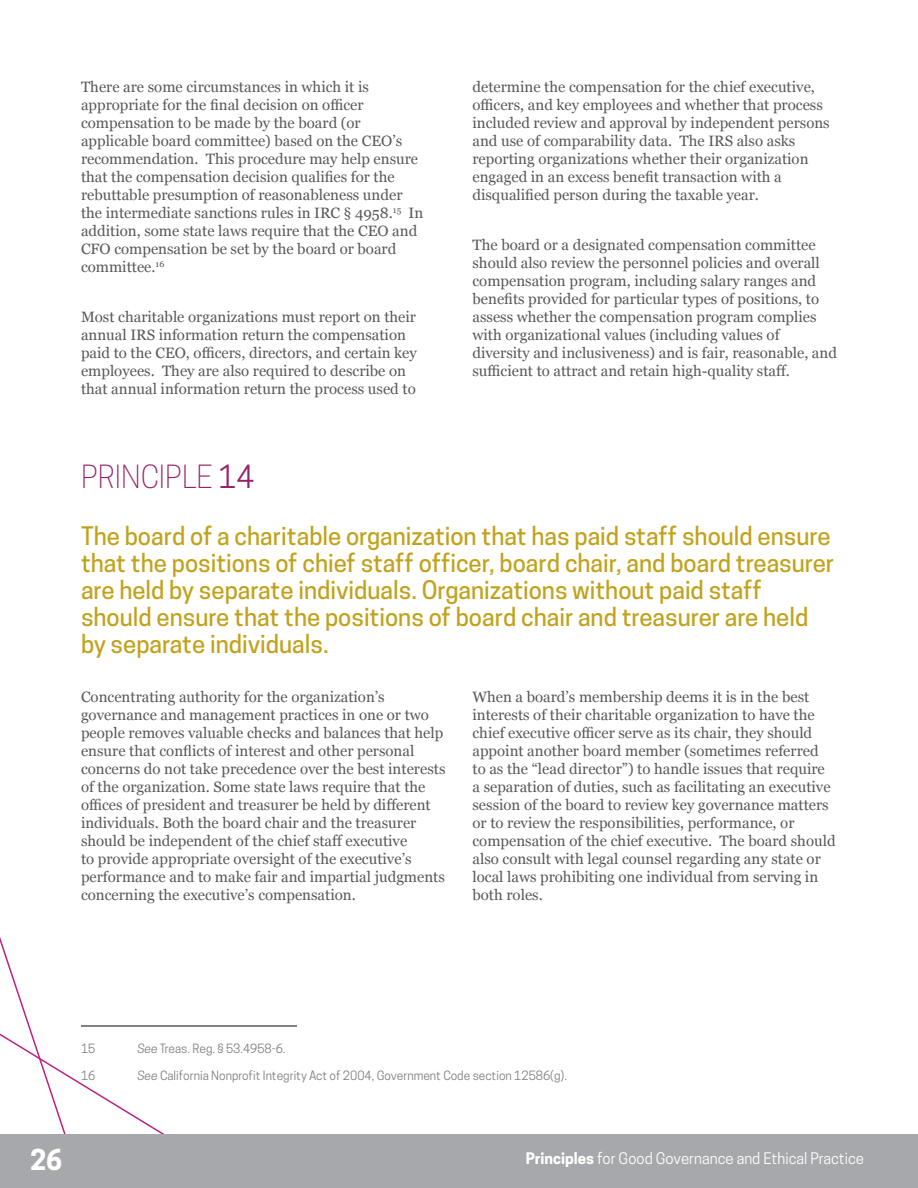
<style>
.page{position:relative;width:918px;height:1188px;background:#fff}
.page>*{position:absolute;margin:0;border:0;box-sizing:border-box;transform-origin:0 0}
.t1{font:300 30px "Cooper Hewitt";color:#952169}
.t2{font:700 27px "Cooper Hewitt";color:#fff}
.t3{font:500 24px/27px "Cooper Hewitt";color:#c2a21c}
.t4{font:15px/18px "Georgia";color:#58585a}
.t5{font:15px "Cooper Hewitt";color:#fff}
.t6{font:12px "Cooper Hewitt";color:#7f7f7f}
.s1{font-weight:400}
.s2{font-style:italic}
.s3{font-weight:700}
</style>
<div class="page">
<svg style="left:0;top:937px;width:165px;height:197px"></svg>
<div style="left:0;top:1134px;width:918px;height:54px;background:#a6a8ab"></div>
<hr style="left:81px;top:1025px;width:216px;height:2px;background:#58585a">
<p class="t4" style="left:81px;top:78px;width:344px">There are some circumstances in which it is appropriate for the final decision on officer compensation to be made by the board (or applicable board committee) based on the CEO’s recommendation. This procedure may help ensure that the compensation decision qualifies for the rebuttable presumption of reasonableness under the intermediate sanctions rules in IRC § 4958.<sup>15</sup> In addition, some state laws require that the CEO and CFO compensation be set by the board or board committee.<sup>16</sup></p>
<p class="t4" style="left:81px;top:307px;width:337px">Most charitable organizations must report on their annual IRS information return the compensation paid to the CEO, officers, directors, and certain key employees. They are also required to describe on that annual information return the process used to</p>
<p class="t4" style="left:473px;top:78px;width:359px">determine the compensation for the chief executive, officers, and key employees and whether that process included review and approval by independent persons and use of comparability data. The IRS also asks reporting organizations whether their organization engaged in an excess benefit transaction with a disqualified person during the taxable year.</p>
<p class="t4" style="left:473px;top:235px;width:366px">The board or a designated compensation committee should also review the personnel policies and overall compensation program, including salary ranges and benefits provided for particular types of positions, to assess whether the compensation program complies with organizational values (including values of diversity and inclusiveness) and is fair, reasonable, and sufficient to attract and retain high-quality staff.</p>
<h1 class="t1" style="left:81px;top:459px;width:175px">PRINCIPLE <span class="s1">14</span></h1>
<p class="t3" style="left:81px;top:523px;width:755px">The board of a charitable organization that has paid staff should ensure that the positions of chief staff officer, board chair, and board treasurer are held by separate individuals. Organizations without paid staff should ensure that the positions of board chair and treasurer are held by separate individuals.</p>
<p class="t4" style="left:81px;top:687px;width:366px">Concentrating authority for the organization’s governance and management practices in one or two people removes valuable checks and balances that help ensure that conflicts of interest and other personal concerns do not take precedence over the best interests of the organization. Some state laws require that the offices of president and treasurer be held by different individuals. Both the board chair and the treasurer should be independent of the chief staff executive<br>to provide appropriate oversight of the executive’s performance and to make fair and impartial judgments concerning the executive’s compensation.</p>
<p class="t4" style="left:472px;top:687px;width:365px">When a board’s membership deems it is in the best interests of their charitable organization to have the chief executive officer serve as its chair, they should appoint another board member (sometimes referred to as the “lead director”) to handle issues that require a separation of duties, such as facilitating an executive session of the board to review key governance matters or to review the responsibilities, performance, or compensation of the chief executive. The board should also consult with legal counsel regarding any state or local laws prohibiting one individual from serving in both roles.</p>
<p class="t6" style="left:81px;top:1041px;width:16px">15</p>
<p class="t6" style="left:137px;top:1041px;width:150px"><span class="s2">See</span> Treas. Reg. § 53.4958-6.</p>
<p class="t6" style="left:81px;top:1068px;width:16px">16</p>
<p class="t6" style="left:137px;top:1068px;width:431px"><span class="s2">See</span> California Nonprofit Integrity Act of 2004, Government Code section 12586(g).</p>
<h2 class="t2" style="left:30px;top:1144px;width:34px">26</h2>
<p class="t5" style="left:526px;top:1150px;width:340px"><span class="s3">Principles</span> for Good Governance and Ethical Practice</p>
</div>
